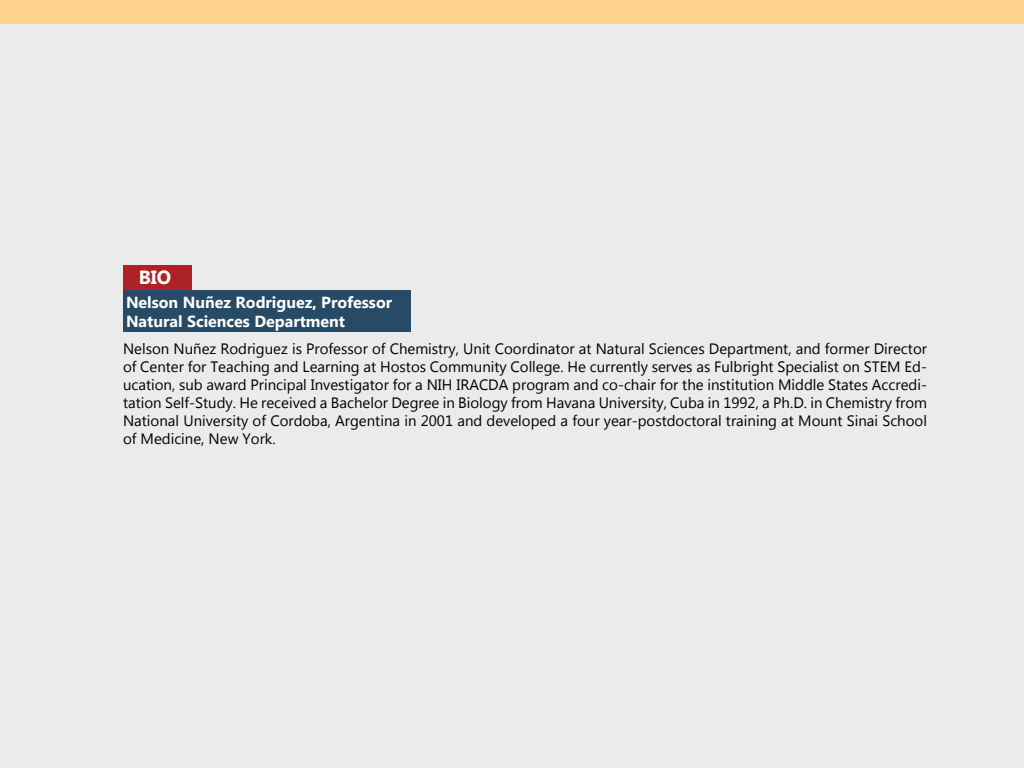
<style>
.page{position:relative;width:1024px;height:768px;background:#ebebeb}
.page>*{position:absolute;margin:0;border:0;box-sizing:border-box;transform-origin:0 0}
.t1{font:700 19px "Microsoft Tai Le";color:#fff}
.t2{font:700 16px "Microsoft Tai Le";color:#fff}
.t3{font:15px/18px "Microsoft Tai Le";color:#000;text-align:justify}
</style>
<div class="page">
<div style="left:0;top:0;width:1024px;height:24px;background:#ffd38e"></div>
<div style="left:123px;top:265px;width:69px;height:25px;background:#ad2225"></div>
<div style="left:123px;top:290px;width:288px;height:42px;background:#274b66"></div>
<p class="t1" style="left:139px;top:266px;width:34px">BIO</p>
<p class="t2" style="left:126px;top:293px;width:268px">Nelson Nuñez Rodriguez, Professor</p>
<p class="t2" style="left:126px;top:312px;width:221px">Natural Sciences Department</p>
<p class="t3" style="left:123px;top:340px;width:806px">Nelson Nuñez Rodriguez is Professor of Chemistry, Unit Coordinator at Natural Sciences Department, and former Director of Center for Teaching and Learning at Hostos Community College. He currently serves as Fulbright Specialist on STEM Ed&shy;ucation, sub award Principal Investigator for a NIH IRACDA program and co-chair for the institution Middle States Accredi&shy;tation Self-Study. He received a Bachelor Degree in Biology from Havana University, Cuba in 1992, a Ph.D. in Chemistry from National University of Cordoba, Argentina in 2001 and developed a four year-postdoctoral training at Mount Sinai School of Medicine, New York.</p>
</div>
